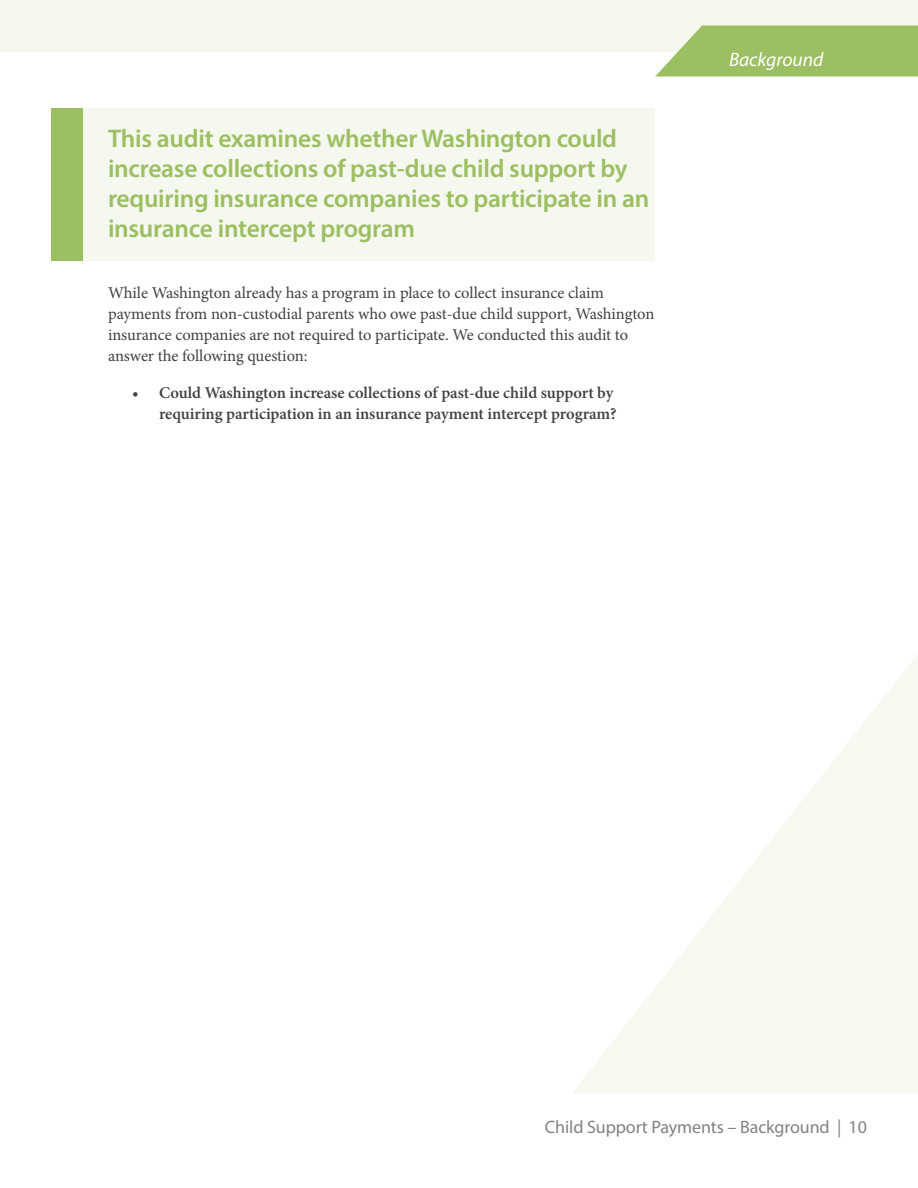
<style>
.page{position:relative;width:918px;height:1188px;background:#fff}
.page>*{position:absolute;margin:0;border:0;box-sizing:border-box;transform-origin:0 0}
.t1{font:600 25.5px/30px "Myriad Pro";letter-spacing:-.01em;color:#9bbf61}
.t2{font:italic 19.5px "Myriad Pro";color:#fff}
.t3{font:18px "Myriad Pro";letter-spacing:-.005em;color:#808285}
.t4{font:16.5px/21px "Minion Pro";letter-spacing:-.005em;color:#414042}
.t5{font:600 16.5px/21px "Minion Pro";letter-spacing:-.005em;color:#414042;text-align:right}
</style>
<div class="page">
<div style="left:0;top:0;width:918px;height:51px;background:#f4f8ee"></div>
<svg style="left:655px;top:26px;width:263px;height:51px;background:#a3c46f"></svg>
<div style="left:52px;top:108px;width:603px;height:152px;background:#f4f8ee"></div>
<div style="left:52px;top:108px;width:31px;height:152px;background:#9bbf61"></div>
<svg style="left:573px;top:654px;width:345px;height:439px;fill:#f7faf2"></svg>
<h1 class="t1" style="left:108px;top:122px;width:543px">This audit examines whether Washington could increase collections of past-due child support by requiring insurance companies to participate in an insurance intercept program</h1>
<p class="t4" style="left:108px;top:282px;width:548px">While Washington already has a program in place to collect insurance claim payments from non-custodial parents who owe past-due child support, Washington insurance companies are not required to participate. We conducted this audit to answer the following question:</p>
<p class="t5" style="left:132px;top:382px;width:486px">• Could Washington increase collections of past-due child support by requiring participation in an insurance payment intercept program?</p>
<p class="t2" style="left:729px;top:47px;width:96px">Background</p>
<p class="t3" style="left:545px;top:1116px;width:324px">Child Support Payments – Background | 10</p>
</div>
